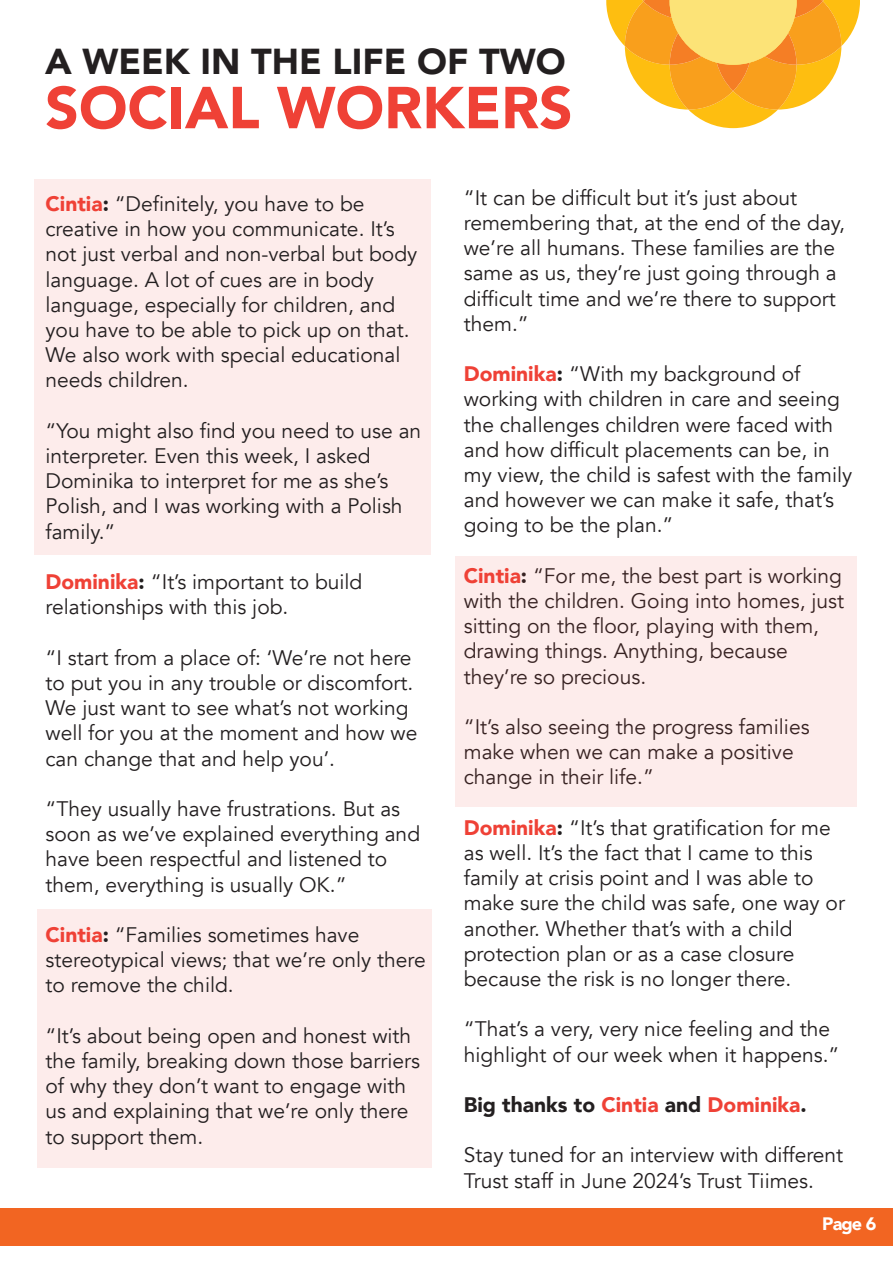
<style>
.page{position:relative;width:893px;height:1263px;background:#fff}
.page>*{position:absolute;margin:0;border:0;box-sizing:border-box;transform-origin:0 0}
.t1{font:900 58.5px "Avenir";color:#ef4136}
.t2{font:900 36px "Avenir";color:#231f20}
.t3{font:21px/25.2px "Avenir";color:#231f20}
.t4{font:900 21px "Avenir";color:#231f20}
.t5{font:900 18px "Avenir";color:#fff}
.s1{font-weight:900;color:#ef4136}
.s2{font-weight:900}
.s3{color:#ef4136}
</style>
<div class="page">
<div style="left:37px;top:910px;width:394px;height:258px;background:#fdeceb"></div>
<div style="left:34px;top:179px;width:397px;height:375px;background:#fdeceb"></div>
<div style="left:0;top:1208px;width:893px;height:37px;background:#f26522"></div>
<div style="left:688px;top:91px;width:90px;height:37px;background:#febe10;border-radius:50%"></div>
<svg style="left:606px;top:0;width:254px;height:110px"></svg>
<div style="left:455px;top:556px;width:402px;height:251px;background:#fdeceb"></div>
<h2 class="t2" style="left:45px;top:31px;width:522px">A WEEK IN THE LIFE OF TWO</h2>
<h1 class="t1" style="left:45px;top:58px;width:529px">SOCIAL WORKERS</h1>
<p class="t3" style="left:46px;top:192px;width:373px"><span class="s1">Cintia</span><span class="s2">:</span> “Definitely, you have to be creative in how you communicate. It’s not just verbal and non-verbal but body language. A lot of cues are in body language, especially for children, and you have to be able to pick up on that.<br>We also work with special educational needs children.</p>
<p class="t3" style="left:46px;top:418px;width:377px">“You might also find you need to use an interpreter. Even this week, I asked<br>Dominika to interpret for me as she’s<br>Polish, and I was working with a Polish family.”</p>
<p class="t3" style="left:46px;top:570px;width:318px"><span class="s1">Dominika</span><span class="s2">:</span> “It’s important to build relationships with this job.</p>
<p class="t3" style="left:46px;top:645px;width:373px">“I start from a place of: ‘We’re not here to put you in any trouble or discomfort.<br>We just want to see what’s not working well for you at the moment and how we can change that and help you’.</p>
<p class="t3" style="left:46px;top:796px;width:376px">“They usually have frustrations. But as soon as we’ve explained everything and have been respectful and listened to them, everything is usually OK.”</p>
<p class="t3" style="left:46px;top:922px;width:382px"><span class="s1">Cintia</span><span class="s2">:</span> “Families sometimes have stereotypical views; that we’re only there to remove the child.</p>
<p class="t3" style="left:46px;top:1023px;width:376px">“It’s about being open and honest with the family, breaking down those barriers of why they don’t want to engage with us and explaining that we’re only there to support them.</p>
<p class="t3" style="left:464px;top:185px;width:383px">“It can be difficult but it’s just about remembering that, at the end of the day, we’re all humans. These families are the same as us, they’re just going through a difficult time and we’re there to support them.”</p>
<p class="t3" style="left:464px;top:362px;width:390px"><span class="s1">Dominika</span><span class="s2">:</span> “With my background of working with children in care and seeing the challenges children were faced with and how difficult placements can be, in my view, the child is safest with the family and however we can make it safe, that’s going to be the plan.”</p>
<p class="t3" style="left:464px;top:563px;width:382px"><span class="s1">Cintia</span><span class="s2">:</span> “For me, the best part is working with the children. Going into homes, just sitting on the floor, playing with them, drawing things. Anything, because they’re so precious.</p>
<p class="t3" style="left:464px;top:714px;width:347px">“It’s also seeing the progress families make when we can make a positive change in their life.”</p>
<p class="t3" style="left:464px;top:815px;width:383px"><span class="s1">Dominika</span><span class="s2">:</span> “It’s that gratification for me as well. It’s the fact that I came to this family at crisis point and I was able to make sure the child was safe, one way or another. Whether that’s with a child protection plan or as a case closure because the risk is no longer there.</p>
<p class="t3" style="left:464px;top:1017px;width:377px">“That’s a very, very nice feeling and the highlight of our week when it happens.”</p>
<p class="t4" style="left:464px;top:1087px;width:344px">Big thanks to <span class="s3">Cintia</span> and <span class="s3">Dominika</span>.</p>
<p class="t3" style="left:464px;top:1143px;width:381px">Stay tuned for an interview with different<br>Trust staff in June 2024’s Trust Tiimes.</p>
<p class="t5" style="left:822px;top:1209px;width:56px">Page 6</p>
</div>
